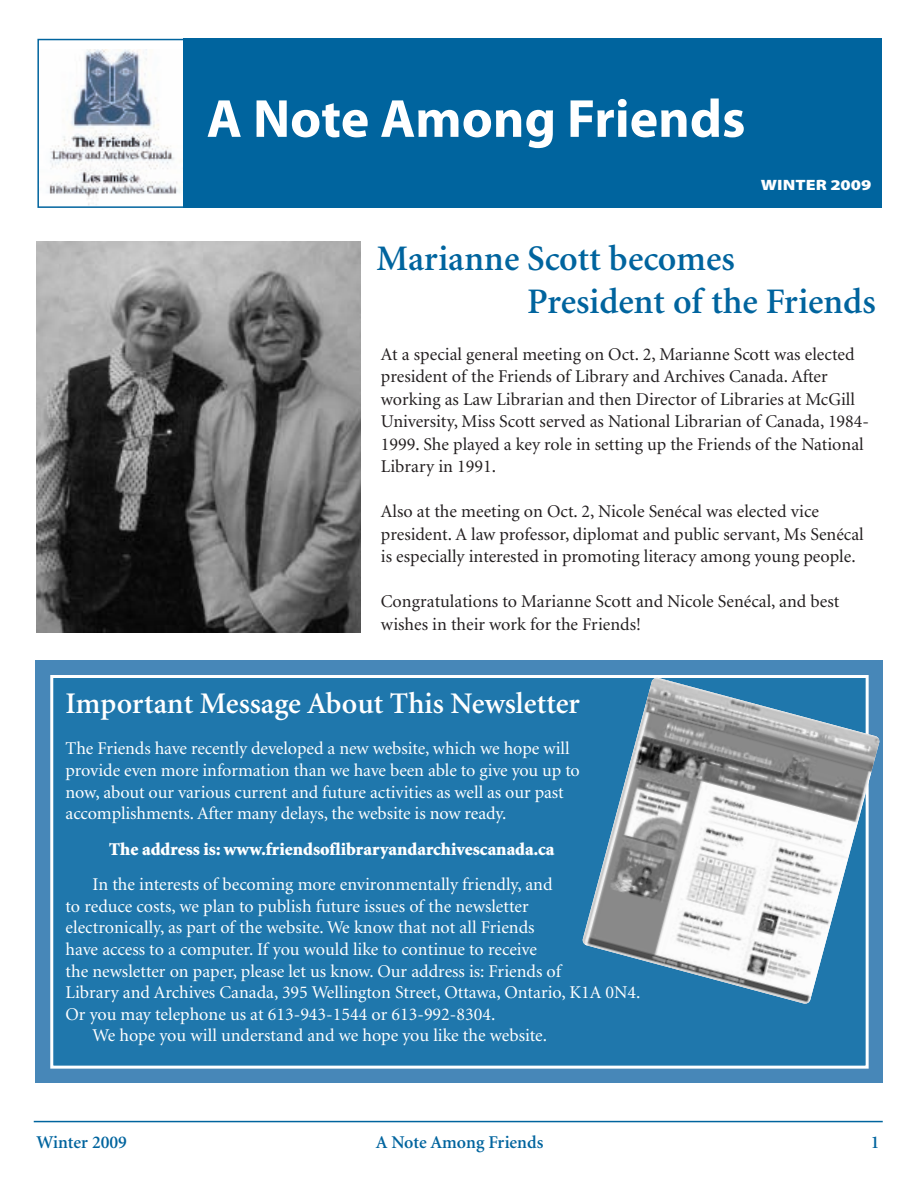
<style>
.page{position:relative;width:918px;height:1188px;background:#fff}
.page>*{position:absolute;margin:0;border:0;box-sizing:border-box;transform-origin:0 0}
.t1{font:700 54px "Myriad Pro";color:#fff}
.t2{font:600 36px/43.5px "Minion";color:#00649e}
.t3{font:600 30px "Minion";color:#fff}
.t4{font:18px/21.6px "Minion";letter-spacing:-.005em;color:#fff}
.t5{font:18px/22.5px "Minion";color:#231f20}
.t6{font:900 18px "Minion";color:#fff}
.t7{font:600 18px "Minion";color:#00649e}
.t8{font:900 15px "Myriad Pro";color:#fff;scale:1.2 1}
</style>
<div class="page">
<div style="left:36px;top:661px;width:847px;height:422px;background:#4787b8"></div>
<hr style="left:34px;top:1121px;width:849px;height:1px;background:#00649e">
<img style="left:47px;top:49px;width:133px;height:156px">
<div style="left:37px;top:39px;width:148px;height:169px;border:2px solid #00649e"></div>
<div style="left:184px;top:39px;width:698px;height:169px;background:#00649e"></div>
<div style="left:53px;top:678px;width:813px;height:388px;background:#1f77ac"></div>
<div style="left:50px;top:675px;width:819px;height:394px;border:3px solid #fff"></div>
<img style="left:36px;top:241px;width:324px;height:391px">
<img style="left:582px;top:677px;width:298px;height:327px">
<h1 class="t1" style="left:207px;top:98px;width:540px">A Note Among Friends</h1>
<p class="t8" style="left:761px;top:179px;width:94px">WINTER 2009</p>
<h2 class="t2" style="left:527px;top:239px;width:350px;text-indent:-151px">Marianne Scott becomes<br>President of the Friends</h2>
<p class="t5" style="left:381px;top:344px;width:490px">At a special general meeting on Oct. 2, Marianne Scott was elected president of the Friends of Library and Archives Canada. After working as Law Librarian and then Director of Libraries at McGill University, Miss Scott served as National Librarian of Canada, 1984- 1999. She played a key role in setting up the Friends of the National Library in 1991.</p>
<p class="t5" style="left:381px;top:502px;width:484px">Also at the meeting on Oct. 2, Nicole Senécal was elected vice president. A law professor, diplomat and public servant, Ms Senécal is especially interested in promoting literacy among young people.</p>
<p class="t5" style="left:381px;top:592px;width:460px">Congratulations to Marianne Scott and Nicole Senécal, and best wishes in their work for the Friends!</p>
<h3 class="t3" style="left:66px;top:691px;width:516px">Important Message About This Newsletter</h3>
<p class="t4" style="left:66px;top:739px;width:516px">The Friends have recently developed a new website, which we hope will provide even more information than we have been able to give you up to now, about our various current and future activities as well as our past accomplishments. After many delays, the website is now ready.</p>
<p class="t6" style="left:109px;top:842px;width:447px">The address is: www.friendsoflibraryandarchivescanada.ca</p>
<p class="t4" style="left:93px;top:875px;width:462px">In the interests of becoming more environmentally friendly, and</p>
<p class="t4" style="left:66px;top:897px;width:465px">to reduce costs, we plan to publish future issues of the newsletter</p>
<p class="t4" style="left:66px;top:918px;width:470px">electronically, as part of the website. We know that not all Friends</p>
<p class="t4" style="left:66px;top:940px;width:473px">have access to a computer. If you would like to continue to receive</p>
<p class="t4" style="left:66px;top:962px;width:497px">the newsletter on paper, please let us know. Our address is: Friends of</p>
<p class="t4" style="left:66px;top:983px;width:577px">Library and Archives Canada, 395 Wellington Street, Ottawa, Ontario, K1A 0N4.</p>
<p class="t4" style="left:66px;top:1005px;width:431px">Or you may telephone us at 613-943-1544 or 613-992-8304.</p>
<p class="t4" style="left:93px;top:1026px;width:456px">We hope you will understand and we hope you like the website.</p>
<p class="t7" style="left:37px;top:1135px;width:92px">Winter 2009</p>
<p class="t7" style="left:376px;top:1135px;width:169px">A Note Among Friends</p>
<p class="t7" style="left:871px;top:1135px;width:10px">1</p>
</div>
